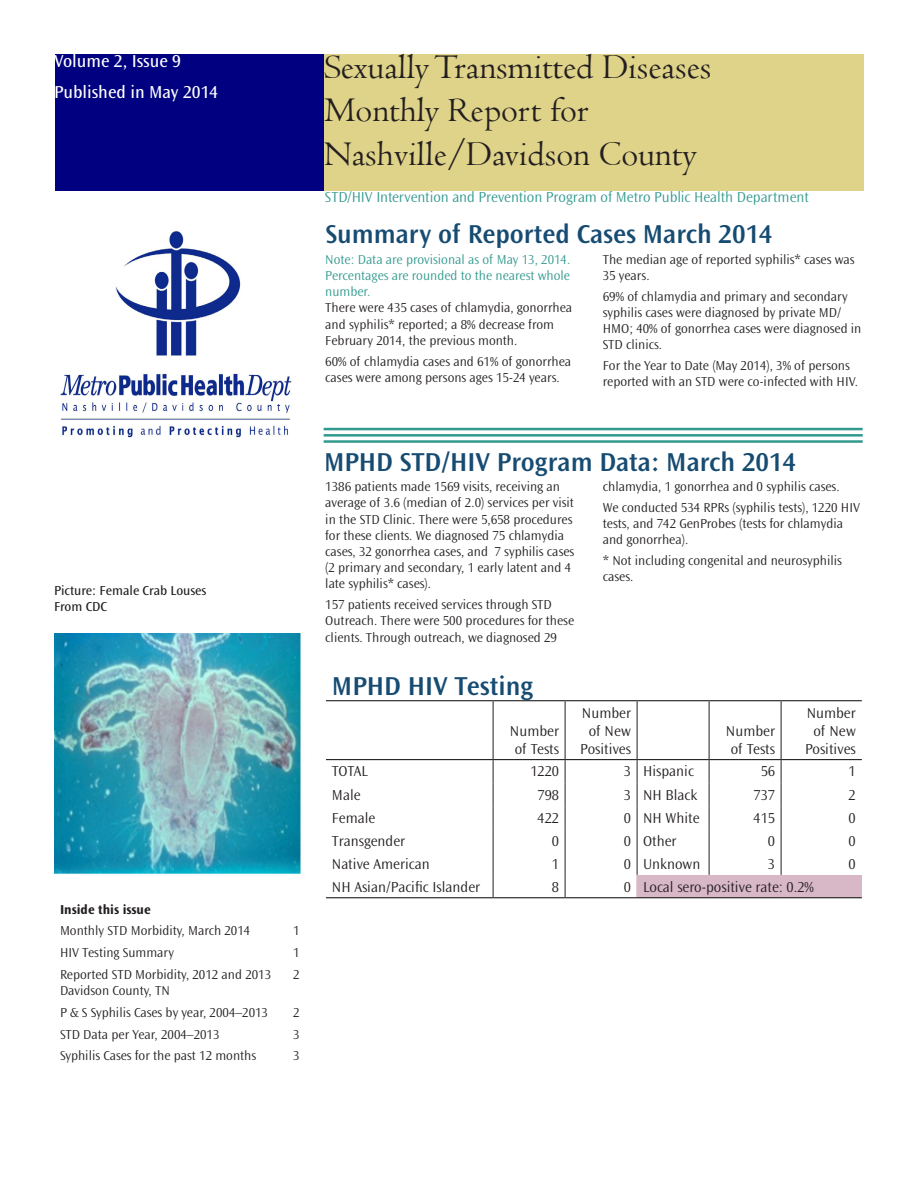
<style>
.page{position:relative;width:918px;height:1188px;background:#fff}
.page>*{position:absolute;margin:0;border:0;box-sizing:border-box;transform-origin:0 0}
.t1{font:36px/43.2px "Centaur";color:#231f20}
.t2{font:600 27px "Ocean Sans Std";color:#164b72}
.t3{font:18px "Ocean Sans Std";color:#fff}
.t4{font:300 15px/18px "Ocean Sans Std";color:#231f20;text-align:center}
.t5{font:300 15px "Ocean Sans Std";letter-spacing:-.005em;color:#32998f}
.t6{font:300 13.5px/16.2px "Ocean Sans Std";color:#231f20}
.t7{font:300 13.5px/16.2px "Ocean Sans Std";color:#32998f;text-align:justify}
.t8{font:13.5px "Ocean Sans Std";color:#231f20}
.t9{font:700 13.5px "Ocean Sans Std";color:#231f20}
</style>
<div class="page">
<div style="left:56px;top:54px;width:268px;height:136px;background:#000080"></div>
<div style="left:324px;top:54px;width:540px;height:136px;background:#dfd389"></div>
<img style="left:60px;top:231px;width:232px;height:207px">
<hr style="left:324px;top:428px;width:539px;height:2px;background:#32998f">
<hr style="left:324px;top:434px;width:539px;height:3px;background:#32998f">
<hr style="left:324px;top:440px;width:539px;height:3px;background:#32998f">
<div style="left:637px;top:875px;width:225px;height:23px;background:#d8b7c7"></div>
<svg style="left:637px;top:760px;width:1px;height:115px"></svg>
<svg style="left:709px;top:760px;width:1px;height:115px"></svg>
<svg style="left:781px;top:760px;width:1px;height:115px"></svg>
<hr style="left:326px;top:700px;width:167px;height:1px;background:#231f20">
<hr style="left:493px;top:700px;width:72px;height:1px;background:#231f20">
<hr style="left:565px;top:700px;width:72px;height:1px;background:#231f20">
<hr style="left:637px;top:700px;width:72px;height:1px;background:#231f20">
<hr style="left:709px;top:700px;width:72px;height:1px;background:#231f20">
<hr style="left:781px;top:700px;width:81px;height:1px;background:#231f20">
<hr style="left:326px;top:759px;width:167px;height:1px;background:#231f20">
<hr style="left:493px;top:759px;width:72px;height:1px;background:#231f20">
<hr style="left:565px;top:759px;width:72px;height:1px;background:#231f20">
<hr style="left:637px;top:759px;width:72px;height:1px;background:#231f20">
<hr style="left:709px;top:759px;width:72px;height:1px;background:#231f20">
<hr style="left:781px;top:759px;width:81px;height:1px;background:#231f20">
<hr style="left:493px;top:701px;width:1px;height:58px;background:#231f20">
<hr style="left:565px;top:701px;width:1px;height:58px;background:#231f20">
<hr style="left:637px;top:701px;width:1px;height:58px;background:#231f20">
<hr style="left:709px;top:701px;width:1px;height:58px;background:#231f20">
<hr style="left:781px;top:701px;width:1px;height:58px;background:#231f20">
<svg style="left:493px;top:760px;width:1px;height:137px"></svg>
<svg style="left:565px;top:760px;width:1px;height:137px"></svg>
<hr style="left:636px;top:875px;width:2px;height:22px;background:#d8b7c7">
<hr style="left:326px;top:897px;width:167px;height:1px;background:#231f20">
<hr style="left:493px;top:897px;width:72px;height:1px;background:#231f20">
<hr style="left:565px;top:897px;width:72px;height:1px;background:#231f20">
<hr style="left:637px;top:897px;width:72px;height:1px;background:#231f20">
<hr style="left:709px;top:897px;width:72px;height:1px;background:#231f20">
<hr style="left:781px;top:897px;width:81px;height:1px;background:#231f20">
<img style="left:54px;top:634px;width:247px;height:242px">
<p class="t3" style="left:54px;top:51px;width:129px">Volume 2, Issue 9</p>
<p class="t3" style="left:54px;top:82px;width:166px">Published in May 2014</p>
<p class="t8" style="left:54px;top:583px;width:154px">Picture: Female Crab Louses</p>
<p class="t8" style="left:54px;top:599px;width:55px">From CDC</p>
<p class="t9" style="left:60px;top:902px;width:92px">Inside this issue</p>
<p class="t6" style="left:60px;top:923px;width:192px">Monthly STD Morbidity, March 2014</p>
<p class="t6" style="left:293px;top:923px;width:8px">1</p>
<p class="t6" style="left:60px;top:945px;width:116px">HIV Testing Summary</p>
<p class="t6" style="left:293px;top:945px;width:8px">1</p>
<p class="t6" style="left:60px;top:967px;width:213px">Reported STD Morbidity, 2012 and 2013<br>Davidson County, TN</p>
<p class="t6" style="left:293px;top:967px;width:8px">2</p>
<p class="t6" style="left:60px;top:1005px;width:210px">P &amp; S Syphilis Cases by year, 2004–2013</p>
<p class="t6" style="left:293px;top:1005px;width:8px">2</p>
<p class="t6" style="left:60px;top:1026px;width:161px">STD Data per Year, 2004–2013</p>
<p class="t6" style="left:293px;top:1026px;width:8px">3</p>
<p class="t6" style="left:60px;top:1048px;width:198px">Syphilis Cases for the past 12 months</p>
<p class="t6" style="left:293px;top:1048px;width:8px">3</p>
<p class="t1" style="left:324px;top:45px;width:389px">Sexually Transmitted Diseases<br>Monthly Report for<br>Nashville/Davidson County</p>
<p class="t5" style="left:325px;top:189px;width:486px">STD/HIV Intervention and Prevention Program of Metro Public Health Department</p>
<p class="t2" style="left:326px;top:219px;width:449px">Summary of Reported Cases March 2014</p>
<p class="t7" style="left:325px;top:252px;width:247px">Note: Data are provisional as of May 13, 2014.<br>Percentages are rounded to the nearest whole number.</p>
<p class="t6" style="left:325px;top:300px;width:248px">There were 435 cases of chlamydia, gonorrhea and syphilis* reported; a 8% decrease from<br>February 2014, the previous month.</p>
<p class="t6" style="left:325px;top:353px;width:247px">60% of chlamydia cases and 61% of gonorrhea cases were among persons ages 15-24 years.</p>
<p class="t6" style="left:603px;top:252px;width:253px">The median age of reported syphilis* cases was<br>35 years.</p>
<p class="t6" style="left:603px;top:288px;width:260px">69% of chlamydia and primary and secondary syphilis cases were diagnosed by private MD/ HMO; 40% of gonorrhea cases were diagnosed in STD clinics.</p>
<p class="t6" style="left:603px;top:358px;width:257px">For the Year to Date (May 2014), 3% of persons reported with an STD were co-infected with HIV.</p>
<p class="t2" style="left:324px;top:447px;width:474px">MPHD STD/HIV Program Data: March 2014</p>
<p class="t6" style="left:325px;top:479px;width:251px">1386 patients made 1569 visits, receiving an average of 3.6 (median of 2.0) services per visit in the STD Clinic. There were 5,658 procedures for these clients. We diagnosed 75 chlamydia cases, 32 gonorrhea cases, and 7 syphilis cases (2 primary and secondary, 1 early latent and 4 late syphilis* cases).</p>
<p class="t6" style="left:325px;top:597px;width:250px">157 patients received services through STD<br>Outreach. There were 500 procedures for these clients. Through outreach, we diagnosed 29</p>
<p class="t6" style="left:603px;top:479px;width:238px">chlamydia, 1 gonorrhea and 0 syphilis cases.</p>
<p class="t6" style="left:603px;top:500px;width:259px">We conducted 534 RPRs (syphilis tests), 1220 HIV tests, and 742 GenProbes (tests for chlamydia and gonorrhea).</p>
<p class="t6" style="left:603px;top:553px;width:241px">* Not including congenital and neurosyphilis cases.</p>
<p class="t2" style="left:332px;top:671px;width:203px">MPHD HIV Testing</p>
<p class="t4" style="left:510px;top:722px;width:51px">Number of Tests</p>
<p class="t4" style="left:580px;top:704px;width:52px">Number of New<br>Positives</p>
<p class="t4" style="left:726px;top:722px;width:51px">Number of Tests</p>
<p class="t4" style="left:805px;top:704px;width:52px">Number of New<br>Positives</p>
<p class="t4" style="left:332px;top:763px;width:37px">TOTAL</p>
<p class="t4" style="left:530px;top:763px;width:30px">1220</p>
<p class="t4" style="left:624px;top:763px;width:9px">3</p>
<p class="t4" style="left:643px;top:763px;width:52px">Hispanic</p>
<p class="t4" style="left:761px;top:763px;width:16px">56</p>
<p class="t4" style="left:849px;top:763px;width:9px">1</p>
<p class="t4" style="left:332px;top:787px;width:30px">Male</p>
<p class="t4" style="left:538px;top:787px;width:23px">798</p>
<p class="t4" style="left:624px;top:787px;width:9px">3</p>
<p class="t4" style="left:643px;top:787px;width:56px">NH Black</p>
<p class="t4" style="left:754px;top:787px;width:23px">737</p>
<p class="t4" style="left:849px;top:787px;width:9px">2</p>
<p class="t4" style="left:332px;top:809px;width:45px">Female</p>
<p class="t4" style="left:538px;top:809px;width:23px">422</p>
<p class="t4" style="left:624px;top:809px;width:9px">0</p>
<p class="t4" style="left:643px;top:809px;width:58px">NH White</p>
<p class="t4" style="left:754px;top:809px;width:23px">415</p>
<p class="t4" style="left:849px;top:809px;width:9px">0</p>
<p class="t4" style="left:332px;top:832px;width:75px">Transgender</p>
<p class="t4" style="left:552px;top:832px;width:9px">0</p>
<p class="t4" style="left:624px;top:832px;width:9px">0</p>
<p class="t4" style="left:643px;top:832px;width:35px">Other</p>
<p class="t4" style="left:768px;top:832px;width:9px">0</p>
<p class="t4" style="left:849px;top:832px;width:9px">0</p>
<p class="t4" style="left:332px;top:855px;width:99px">Native American</p>
<p class="t4" style="left:552px;top:855px;width:9px">1</p>
<p class="t4" style="left:624px;top:855px;width:9px">0</p>
<p class="t4" style="left:643px;top:855px;width:59px">Unknown</p>
<p class="t4" style="left:768px;top:855px;width:9px">3</p>
<p class="t4" style="left:849px;top:855px;width:9px">0</p>
<p class="t4" style="left:332px;top:878px;width:150px">NH Asian/Pacific Islander</p>
<p class="t4" style="left:552px;top:878px;width:9px">8</p>
<p class="t4" style="left:624px;top:878px;width:9px">0</p>
<p class="t4" style="left:643px;top:878px;width:172px">Local sero-positive rate: 0.2%</p>
</div>
